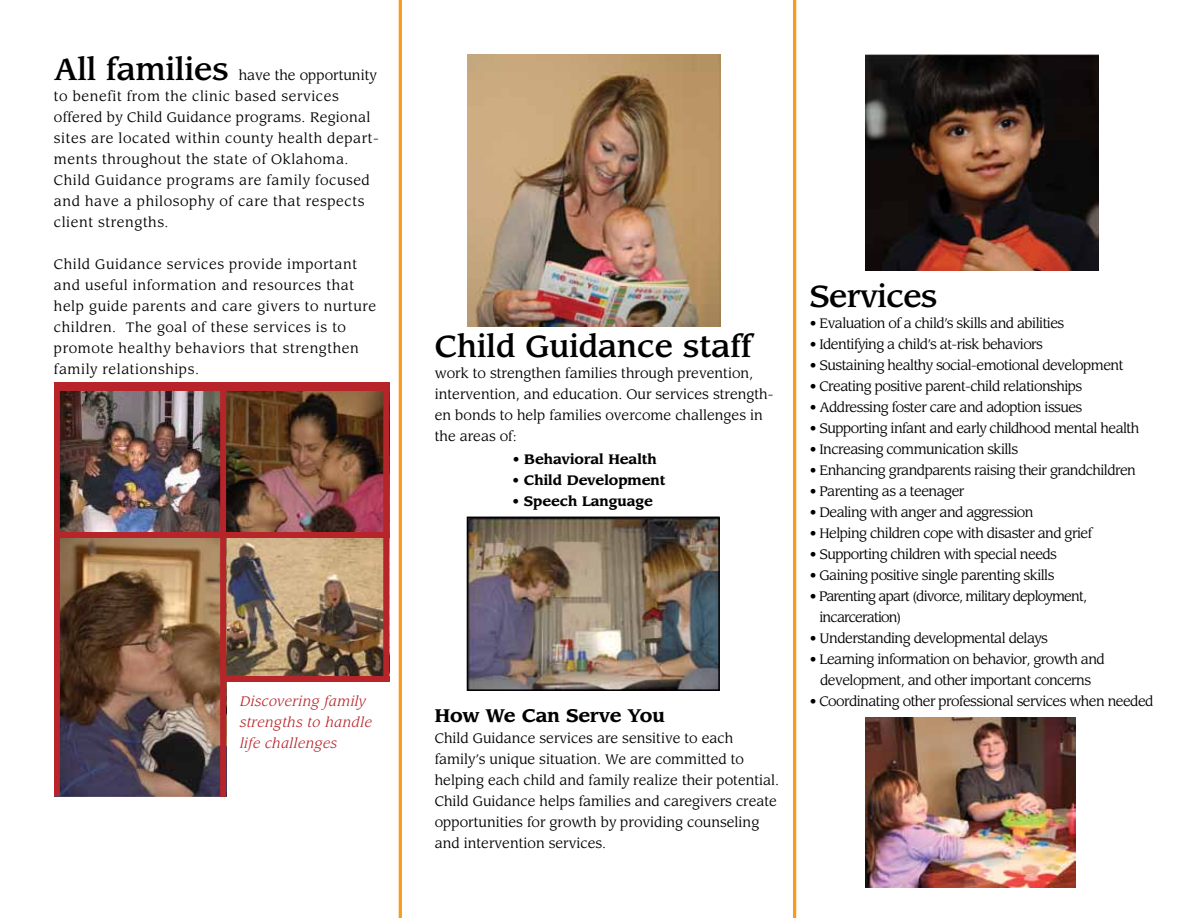
<style>
.page{position:relative;width:1188px;height:918px;background:#fff}
.page>*{position:absolute;margin:0;border:0;box-sizing:border-box;transform-origin:0 0}
.t1{font:500 30px "Leawood";color:#000}
.t2{font:500 30px "Leawood";letter-spacing:-.02em;color:#000}
.t3{font:700 18px "Leawood";color:#000}
.t4{font:13.5px/21px "Leawood";letter-spacing:-.04em;color:#000;text-align:center}
.t5{font:13.5px/21px "Leawood";letter-spacing:.04em;color:#000}
.t6{font:13.5px/21px "Leawood";color:#000}
.t7{font:13.5px/21px "Leawood";letter-spacing:-.06em;color:#000}
.t8{font:700 13.5px "Leawood";color:#000}
.t9{font:italic 13.5px/21px "Leawood";letter-spacing:.04em;color:#b72429}
</style>
<div class="page">
<hr style="left:793px;top:0;width:3px;height:918px;background:#f99b1c">
<hr style="left:399px;top:0;width:3px;height:918px;background:#f99b1c">
<img style="left:226px;top:391px;width:157px;height:285px">
<img style="left:467px;top:54px;width:254px;height:272px">
<img style="left:470px;top:520px;width:247px;height:168px">
<div style="left:467px;top:517px;width:253px;height:174px;border:2px solid #000"></div>
<img style="left:60px;top:391px;width:160px;height:141px">
<img style="left:54px;top:538px;width:166px;height:259px">
<div style="left:220px;top:388px;width:6px;height:409px;background:#b72429"></div>
<div style="left:54px;top:383px;width:335px;height:8px;background:#b72429"></div>
<div style="left:54px;top:532px;width:335px;height:6px;background:#b72429"></div>
<div style="left:54px;top:388px;width:6px;height:408px;background:#b72429"></div>
<div style="left:383px;top:383px;width:6px;height:293px;background:#b72429"></div>
<div style="left:226px;top:676px;width:163px;height:6px;background:#b72429"></div>
<img style="left:865px;top:717px;width:211px;height:170px">
<img style="left:865px;top:54px;width:234px;height:217px">
<h1 class="t1" style="left:54px;top:51px;width:176px">All families</h1>
<p class="t5" style="left:54px;top:65px;width:326px;text-indent:185px">have the opportunity to benefit from the clinic based services offered by Child Guidance programs. Regional sites are located within county health depart&shy;ments throughout the state of Oklahoma.<br>Child Guidance programs are family focused and have a philosophy of care that respects client strengths.</p>
<p class="t5" style="left:54px;top:254px;width:324px">Child Guidance services provide important and useful information and resources that help guide parents and care givers to nurture children. The goal of these services is to promote healthy behaviors that strengthen family relationships.</p>
<p class="t9" style="left:240px;top:691px;width:133px">Discovering family strengths to handle life challenges</p>
<h1 class="t1" style="left:435px;top:328px;width:318px">Child Guidance staff</h1>
<p class="t6" style="left:435px;top:363px;width:340px">work to strengthen families through prevention, intervention, and education. Our services strength&shy;en bonds to help families overcome challenges in the areas of:</p>
<p class="t8" style="left:513px;top:451px;width:146px">• Behavioral Health</p>
<p class="t8" style="left:512px;top:472px;width:155px">• Child Development</p>
<p class="t8" style="left:512px;top:493px;width:142px">• Speech Language</p>
<h2 class="t3" style="left:435px;top:704px;width:231px">How We Can Serve You</h2>
<p class="t6" style="left:435px;top:728px;width:346px">Child Guidance services are sensitive to each family’s unique situation. We are committed to helping each child and family realize their potential.<br>Child Guidance helps families and caregivers create opportunities for growth by providing counseling and intervention services.</p>
<h1 class="t2" style="left:810px;top:278px;width:129px">Services</h1>
<p class="t4" style="left:810px;top:313px;width:256px">• Evaluation of a child’s skills and abilities</p>
<p class="t4" style="left:810px;top:334px;width:235px">• Identifying a child’s at-risk behaviors</p>
<p class="t4" style="left:810px;top:355px;width:315px">• Sustaining healthy social-emotional development</p>
<p class="t4" style="left:810px;top:376px;width:274px">• Creating positive parent-child relationships</p>
<p class="t4" style="left:810px;top:397px;width:274px">• Addressing foster care and adoption issues</p>
<p class="t4" style="left:810px;top:418px;width:331px">• Supporting infant and early childhood mental health</p>
<p class="t4" style="left:810px;top:439px;width:210px">• Increasing communication skills</p>
<p class="t4" style="left:810px;top:460px;width:328px">• Enhancing grandparents raising their grandchildren</p>
<p class="t4" style="left:810px;top:481px;width:156px">• Parenting as a teenager</p>
<p class="t4" style="left:810px;top:502px;width:225px">• Dealing with anger and aggression</p>
<p class="t4" style="left:810px;top:523px;width:284px">• Helping children cope with disaster and grief</p>
<p class="t4" style="left:810px;top:544px;width:249px">• Supporting children with special needs</p>
<p class="t4" style="left:810px;top:565px;width:246px">• Gaining positive single parenting skills</p>
<p class="t7" style="left:819px;top:586px;width:269px;text-indent:-10px">• Parenting apart (divorce, military deployment, incarceration)</p>
<p class="t4" style="left:810px;top:628px;width:240px">• Understanding developmental delays</p>
<p class="t4" style="left:810px;top:649px;width:296px">• Learning information on behavior, growth and development, and other important concerns</p>
<p class="t4" style="left:810px;top:691px;width:345px">• Coordinating other professional services when needed</p>
</div>
